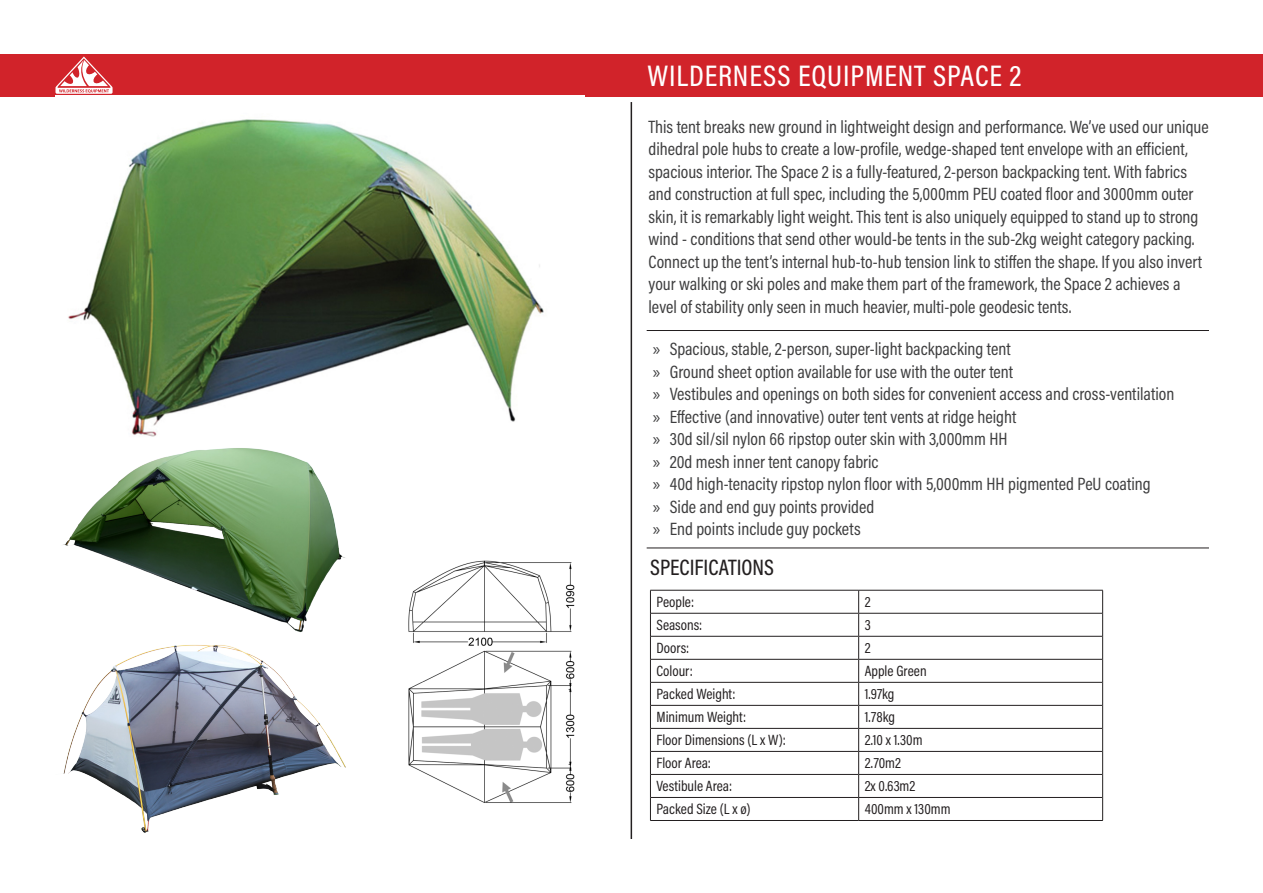
<style>
.page{position:relative;width:1263px;height:893px;background:#fff}
.page>*{position:absolute;margin:0;border:0;box-sizing:border-box;transform-origin:0 0}
.t1{font:500 30px "Acumin Pro Cond";letter-spacing:.03em;color:#fff}
.t2{font:500 22.5px "Acumin Pro Cond";color:#231f20}
.Body_Text{font:18px/22.5px "Acumin Pro Cond";color:#3e3e3f}
.t3{font:15px "Acumin Pro Cond";color:#231f20}
.s1{font-family:"Myriad Pro"}
</style>
<div class="page">
<div style="left:0;top:54px;width:1263px;height:42px;background:#d1232a"></div>
<svg style="left:56px;top:56px;width:57px;height:38px"></svg>
<hr style="left:631px;top:102px;width:1px;height:737px;background:#231f20">
<hr style="left:647px;top:330px;width:562px;height:1px;background:#231f20">
<hr style="left:651px;top:613px;width:208px;height:1px;background:#231f20">
<hr style="left:859px;top:613px;width:243px;height:1px;background:#231f20">
<hr style="left:651px;top:636px;width:208px;height:1px;background:#231f20">
<hr style="left:859px;top:636px;width:243px;height:1px;background:#231f20">
<hr style="left:651px;top:659px;width:208px;height:1px;background:#231f20">
<hr style="left:859px;top:659px;width:243px;height:1px;background:#231f20">
<hr style="left:651px;top:682px;width:208px;height:1px;background:#231f20">
<hr style="left:859px;top:682px;width:243px;height:1px;background:#231f20">
<hr style="left:651px;top:705px;width:208px;height:1px;background:#231f20">
<hr style="left:859px;top:705px;width:243px;height:1px;background:#231f20">
<hr style="left:651px;top:728px;width:208px;height:1px;background:#231f20">
<hr style="left:859px;top:728px;width:243px;height:1px;background:#231f20">
<hr style="left:651px;top:751px;width:208px;height:1px;background:#231f20">
<hr style="left:859px;top:751px;width:243px;height:1px;background:#231f20">
<hr style="left:651px;top:774px;width:208px;height:1px;background:#231f20">
<hr style="left:859px;top:774px;width:243px;height:1px;background:#231f20">
<hr style="left:651px;top:797px;width:208px;height:1px;background:#231f20">
<hr style="left:859px;top:797px;width:243px;height:1px;background:#231f20">
<svg style="left:858px;top:591px;width:1px;height:229px"></svg>
<hr style="left:650px;top:590px;width:209px;height:1px;background:#231f20">
<hr style="left:859px;top:590px;width:244px;height:1px;background:#231f20">
<svg style="left:650px;top:590px;width:1px;height:230px"></svg>
<svg style="left:1102px;top:590px;width:1px;height:230px"></svg>
<hr style="left:650px;top:820px;width:209px;height:1px;background:#231f20">
<hr style="left:859px;top:820px;width:244px;height:1px;background:#231f20">
<hr style="left:647px;top:548px;width:562px;height:1px;background:#231f20">
<img style="left:56px;top:95px;width:529px;height:342px">
<img style="left:409px;top:561px;width:166px;height:242px">
<img style="left:63px;top:644px;width:283px;height:189px">
<img style="left:63px;top:448px;width:282px;height:184px">
<p class="t1" style="left:647px;top:57px;width:375px">WILDERNESS EQUIPMENT SPACE 2</p>
<p class="Body_Text" style="left:648px;top:115px;width:562px">This tent breaks new ground in lightweight design and performance. We’ve used our unique dihedral pole hubs to create a low-profile, wedge-shaped tent envelope with an efficient, spacious interior. The Space 2 is a fully-featured, 2-person backpacking tent. With fabrics and construction at full spec, including the 5,000mm PEU coated floor and 3000mm outer skin, it is remarkably light weight. This tent is also uniquely equipped to stand up to strong wind - conditions that send other would-be tents in the sub-2kg weight category packing.<br>Connect up the tent’s internal hub-to-hub tension link to stiffen the shape. If you also invert your walking or ski poles and make them part of the framework, the Space 2 achieves a level of stability only seen in much heavier, multi-pole geodesic tents.</p>
<p class="Body_Text" style="left:653px;top:337px;width:359px"><span class="s1">»</span> Spacious, stable, 2-person, super-light backpacking tent</p>
<p class="Body_Text" style="left:653px;top:360px;width:362px"><span class="s1">»</span> Ground sheet option available for use with the outer tent</p>
<p class="Body_Text" style="left:653px;top:382px;width:523px"><span class="s1">»</span> Vestibules and openings on both sides for convenient access and cross-ventilation</p>
<p class="Body_Text" style="left:653px;top:405px;width:365px"><span class="s1">»</span> Effective (and innovative) outer tent vents at ridge height</p>
<p class="Body_Text" style="left:653px;top:427px;width:356px"><span class="s1">»</span> 30d sil/sil nylon 66 ripstop outer skin with 3,000mm HH</p>
<p class="Body_Text" style="left:653px;top:450px;width:227px"><span class="s1">»</span> 20d mesh inner tent canopy fabric</p>
<p class="Body_Text" style="left:653px;top:472px;width:500px"><span class="s1">»</span> 40d high-tenacity ripstop nylon floor with 5,000mm HH pigmented PeU coating</p>
<p class="Body_Text" style="left:653px;top:495px;width:223px"><span class="s1">»</span> Side and end guy points provided</p>
<p class="Body_Text" style="left:653px;top:517px;width:209px"><span class="s1">»</span> End points include guy pockets</p>
<p class="t2" style="left:650px;top:553px;width:125px">SPECIFICATIONS</p>
<p class="t3" style="left:656px;top:592px;width:39px">People:</p>
<p class="t3" style="left:865px;top:592px;width:7px">2</p>
<p class="t3" style="left:656px;top:615px;width:47px">Seasons:</p>
<p class="t3" style="left:865px;top:615px;width:7px">3</p>
<p class="t3" style="left:656px;top:638px;width:34px">Doors:</p>
<p class="t3" style="left:865px;top:638px;width:7px">2</p>
<p class="t3" style="left:656px;top:661px;width:38px">Colour:</p>
<p class="t3" style="left:865px;top:661px;width:64px">Apple Green</p>
<p class="t3" style="left:656px;top:684px;width:81px">Packed Weight:</p>
<p class="t3" style="left:865px;top:684px;width:31px">1.97kg</p>
<p class="t3" style="left:656px;top:707px;width:91px">Minimum Weight:</p>
<p class="t3" style="left:865px;top:707px;width:32px">1.78kg</p>
<p class="t3" style="left:656px;top:730px;width:131px">Floor Dimensions (L x W):</p>
<p class="t3" style="left:865px;top:730px;width:59px">2.10 x 1.30m</p>
<p class="t3" style="left:656px;top:754px;width:56px">Floor Area:</p>
<p class="t3" style="left:865px;top:754px;width:38px">2.70m2</p>
<p class="t3" style="left:656px;top:777px;width:77px">Vestibule Area:</p>
<p class="t3" style="left:865px;top:777px;width:52px">2x 0.63m2</p>
<p class="t3" style="left:656px;top:800px;width:96px">Packed Size (L x ø)</p>
<p class="t3" style="left:865px;top:800px;width:87px">400mm x 130mm</p>
</div>
